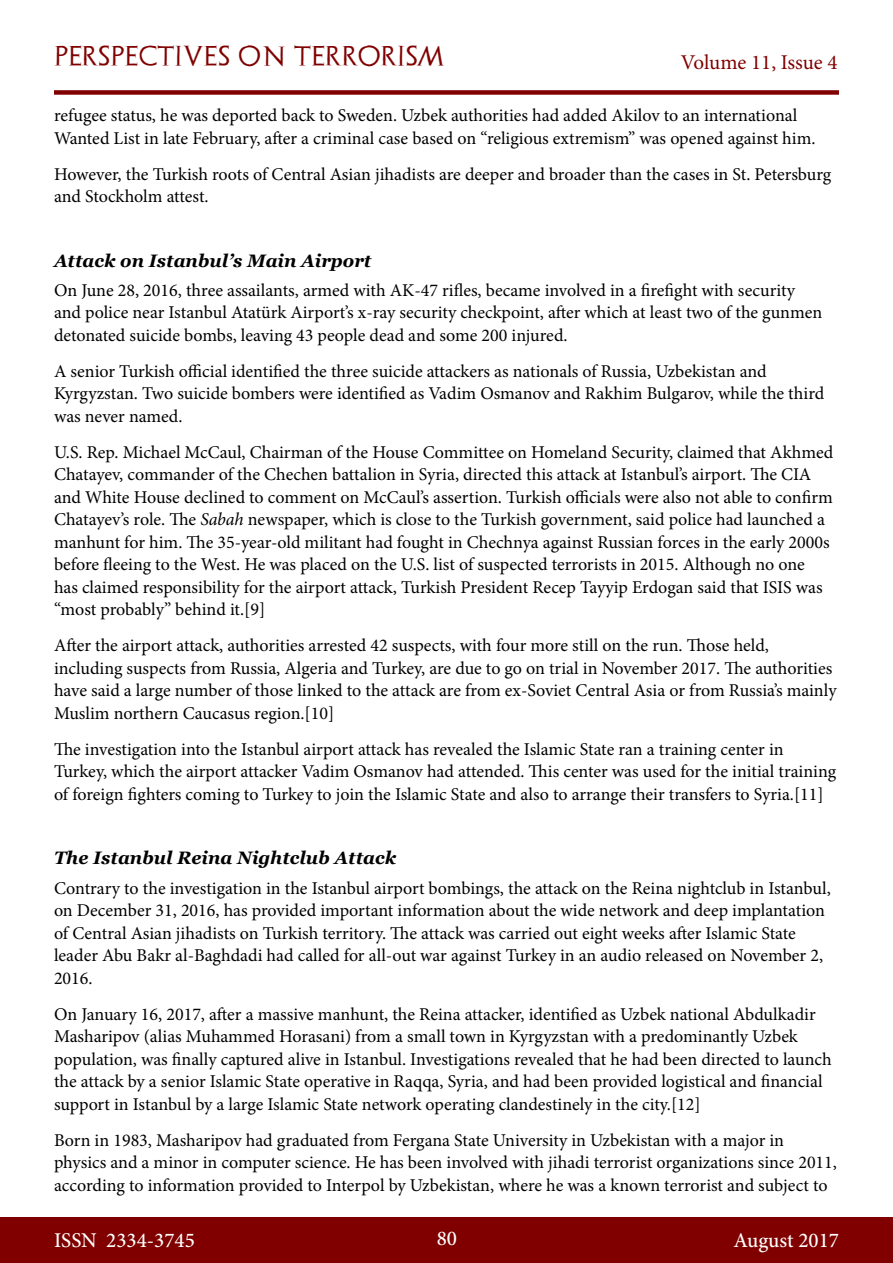
<style>
.page{position:relative;width:893px;height:1263px;background:#fff}
.page>*{position:absolute;margin:0;border:0;box-sizing:border-box;transform-origin:0 0}
.t1{font:500 21px "Minion Pro";color:#fff}
.t2{font:21px "Archeologicaps";letter-spacing:.045em;color:#800000}
.t3{font:21px "Minion Pro";letter-spacing:-.005em;color:#800000}
.t4{font:18px/22.5px "Minion Pro";color:#000}
.t5{font:italic 700 18px "Georgia";color:#000}
.s1{font-style:italic}
</style>
<div class="page">
<div style="left:0;top:1217px;width:893px;height:46px;background:#800000"></div>
<div style="left:54px;top:90px;width:785px;height:5px;background:#800000"></div>
<p class="t2" style="left:54px;top:43px;width:392px">PERSPECTIVES ON TERRORISM</p>
<p class="t3" style="left:681px;top:48px;width:158px">Volume 11, Issue 4</p>
<p class="t4" style="left:54px;top:104px;width:763px">refugee status, he was deported back to Sweden. Uzbek authorities had added Akilov to an international<br>Wanted List in late February, after a criminal case based on “religious extremism” was opened against him.</p>
<p class="t4" style="left:54px;top:163px;width:779px">However, the Turkish roots of Central Asian jihadists are deeper and broader than the cases in St. Petersburg and Stockholm attest.</p>
<p class="t5" style="left:54px;top:249px;width:319px">Attack on Istanbul’s Main Airport</p>
<p class="t4" style="left:54px;top:279px;width:770px">On June 28, 2016, three assailants, armed with AK-47 rifles, became involved in a firefight with security and police near Istanbul Atatürk Airport’s x-ray security checkpoint, after which at least two of the gunmen detonated suicide bombs, leaving 43 people dead and some 200 injured.</p>
<p class="t4" style="left:54px;top:360px;width:772px">A senior Turkish official identified the three suicide attackers as nationals of Russia, Uzbekistan and<br>Kyrgyzstan. Two suicide bombers were identified as Vadim Osmanov and Rakhim Bulgarov, while the third was never named.</p>
<p class="t4" style="left:54px;top:441px;width:781px">U.S. Rep. Michael McCaul, Chairman of the House Committee on Homeland Security, claimed that Akhmed Chatayev, commander of the Chechen battalion in Syria, directed this attack at Istanbul’s airport. The CIA and White House declined to comment on McCaul’s assertion. Turkish officials were also not able to confirm Chatayev’s role. The <span class="s1">Sabah</span> newspaper, which is close to the Turkish government, said police had launched a manhunt for him. The 35-year-old militant had fought in Chechnya against Russian forces in the early 2000s before fleeing to the West. He was placed on the U.S. list of suspected terrorists in 2015. Although no one has claimed responsibility for the airport attack, Turkish President Recep Tayyip Erdogan said that ISIS was “most probably” behind it.[9]</p>
<p class="t4" style="left:54px;top:634px;width:784px">After the airport attack, authorities arrested 42 suspects, with four more still on the run. Those held, including suspects from Russia, Algeria and Turkey, are due to go on trial in November 2017. The authorities have said a large number of those linked to the attack are from ex-Soviet Central Asia or from Russia’s mainly Muslim northern Caucasus region.[10]</p>
<p class="t4" style="left:54px;top:738px;width:784px">The investigation into the Istanbul airport attack has revealed the Islamic State ran a training center in<br>Turkey, which the airport attacker Vadim Osmanov had attended. This center was used for the initial training of foreign fighters coming to Turkey to join the Islamic State and also to arrange their transfers to Syria.[11]</p>
<p class="t5" style="left:54px;top:846px;width:344px">The Istanbul Reina Nightclub Attack</p>
<p class="t4" style="left:54px;top:877px;width:778px">Contrary to the investigation in the Istanbul airport bombings, the attack on the Reina nightclub in Istanbul, on December 31, 2016, has provided important information about the wide network and deep implantation of Central Asian jihadists on Turkish territory. The attack was carried out eight weeks after Islamic State leader Abu Bakr al-Baghdadi had called for all-out war against Turkey in an audio released on November 2, 2016.</p>
<p class="t4" style="left:54px;top:1003px;width:779px">On January 16, 2017, after a massive manhunt, the Reina attacker, identified as Uzbek national Abdulkadir Masharipov (alias Muhammed Horasani) from a small town in Kyrgyzstan with a predominantly Uzbek population, was finally captured alive in Istanbul. Investigations revealed that he had been directed to launch the attack by a senior Islamic State operative in Raqqa, Syria, and had been provided logistical and financial support in Istanbul by a large Islamic State network operating clandestinely in the city.[12]</p>
<p class="t4" style="left:54px;top:1129px;width:784px">Born in 1983, Masharipov had graduated from Fergana State University in Uzbekistan with a major in physics and a minor in computer science. He has been involved with jihadi terrorist organizations since 2011, according to information provided to Interpol by Uzbekistan, where he was a known terrorist and subject to</p>
<p class="t1" style="left:54px;top:1226px;width:142px">ISSN 2334-3745</p>
<p class="t1" style="left:437px;top:1224px;width:22px">80</p>
<p class="t1" style="left:733px;top:1226px;width:107px">August 2017</p>
</div>
